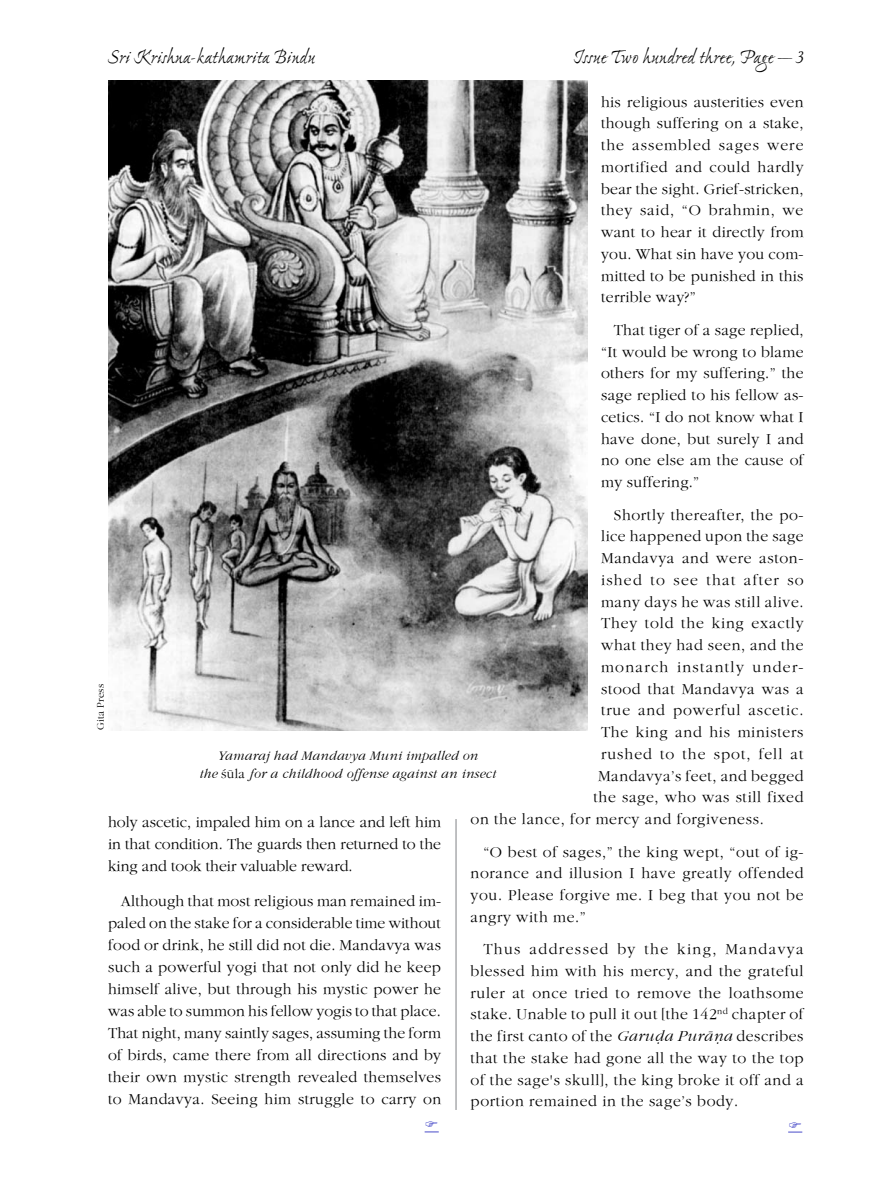
<style>
.page{position:relative;width:885px;height:1191px;background:#fff}
.page>*{position:absolute;margin:0;border:0;box-sizing:border-box;transform-origin:0 0}
.t1{font:21px "Ex Ponto";letter-spacing:-.015em;color:#000}
.t2{font:15.75px/21.8px "Rama Garamond Plus";letter-spacing:.04em;color:#000;text-align:justify}
.t3{font:15.75px "Rama Garamond Plus";letter-spacing:.08em;color:#000}
.t4{font:15.75px "Rama Garamond Plus";letter-spacing:.065em;color:#000}
.t5{font:15.75px "Rama Garamond Plus";letter-spacing:.075em;color:#000}
.t6{font:italic 13.5px/18px "Rama Garamond Plus";letter-spacing:.02em;color:#000;text-align:center}
.t7{font:10.5px "Rama Garamond Plus";letter-spacing:.02em;color:#000}
.s1{font-style:italic}
.s2{font-style:normal}
</style>
<div class="page">
<hr style="left:455px;top:819px;width:1px;height:291px;background:#808285">
<img style="left:109px;top:80px;width:478px;height:650px">
<svg style="left:424px;top:1131px;width:14px;height:1px"></svg>
<svg style="left:788px;top:1131px;width:14px;height:1px"></svg>
<h1 class="t1" style="left:108px;top:47px;width:209px">Sri Krishna-kathamrita Bindu</h1>
<h1 class="t1" style="left:572px;top:47px;width:232px">Issue Two hundred three, Page — 3</h1>
<p class="t2" style="left:601px;top:91px;width:204px">his religious austerities even though suffering on a stake, the assembled sages were mortified and could hardly bear the sight. Grief-stricken, they said, “O brahmin, we want to hear it directly from you. What sin have you com&shy;mitted to be punished in this terrible way?”</p>
<p class="t2" style="left:601px;top:319px;width:204px;text-indent:13px">That tiger of a sage replied, “It would be wrong to blame others for my suffering.” the sage replied to his fellow as&shy;cetics. “I do not know what I have done, but surely I and no one else am the cause of my suffering.”</p>
<p class="t2" style="left:613px;top:504px;width:191px">Shortly thereafter, the po-</p>
<p class="t2" style="left:601px;top:525px;width:204px">lice happened upon the sage</p>
<p class="t2" style="left:601px;top:547px;width:204px">Mandavya and were aston-</p>
<p class="t5" style="left:601px;top:571px;width:204px">ished to see that after so</p>
<p class="t2" style="left:601px;top:591px;width:204px">many days he was still alive.</p>
<p class="t2" style="left:601px;top:612px;width:204px">They told the king exactly</p>
<p class="t2" style="left:601px;top:634px;width:204px">what they had seen, and the</p>
<p class="t3" style="left:601px;top:658px;width:204px">monarch instantly under-</p>
<p class="t2" style="left:601px;top:678px;width:204px">stood that Mandavya was a</p>
<p class="t2" style="left:601px;top:699px;width:204px">true and powerful ascetic.</p>
<p class="t2" style="left:601px;top:721px;width:204px">The king and his ministers</p>
<p class="t4" style="left:601px;top:745px;width:204px">rushed to the spot, fell at</p>
<p class="t2" style="left:598px;top:765px;width:207px">Mandavya’s feet, and begged</p>
<p class="t2" style="left:593px;top:786px;width:211px">the sage, who was still fixed</p>
<p class="t2" style="left:470px;top:808px;width:294px">on the lance, for mercy and forgiveness.</p>
<p class="t2" style="left:470px;top:840px;width:334px;text-indent:13px">“O best of sages,” the king wept, “out of ig&shy;norance and illusion I have greatly offended you. Please forgive me. I beg that you not be angry with me.”</p>
<p class="t2" style="left:470px;top:938px;width:335px;text-indent:13px">Thus addressed by the king, Mandavya blessed him with his mercy, and the grateful ruler at once tried to remove the loathsome stake. Unable to pull it out [the 142<sup>nd</sup> chapter of the first canto of the <span class="s1">Garuòa Puräëa</span> describes that the stake had gone all the way to the top of the sage's skull], the king broke it off and a portion remained in the sage’s body.</p>
<p class="t7" style="left:95px;top:730px;width:48px;rotate:-90deg">Gita Press</p>
<p class="t6" style="left:199px;top:746px;width:298px">Yamaraj had Mandavya Muni impalled on<br>the <span class="s2">çüla</span> for a childhood offense against an insect</p>
<p class="t2" style="left:108px;top:811px;width:334px">holy ascetic, impaled him on a lance and left him in that condition. The guards then returned to the king and took their valuable reward.</p>
<p class="t2" style="left:108px;top:889px;width:334px;text-indent:13px">Although that most religious man remained im&shy;paled on the stake for a considerable time without food or drink, he still did not die. Mandavya was such a powerful yogi that not only did he keep himself alive, but through his mystic power he was able to summon his fellow yogis to that place.<br>That night, many saintly sages, assuming the form of birds, came there from all directions and by their own mystic strength revealed themselves to Mandavya. Seeing him struggle to carry on</p>
</div>
